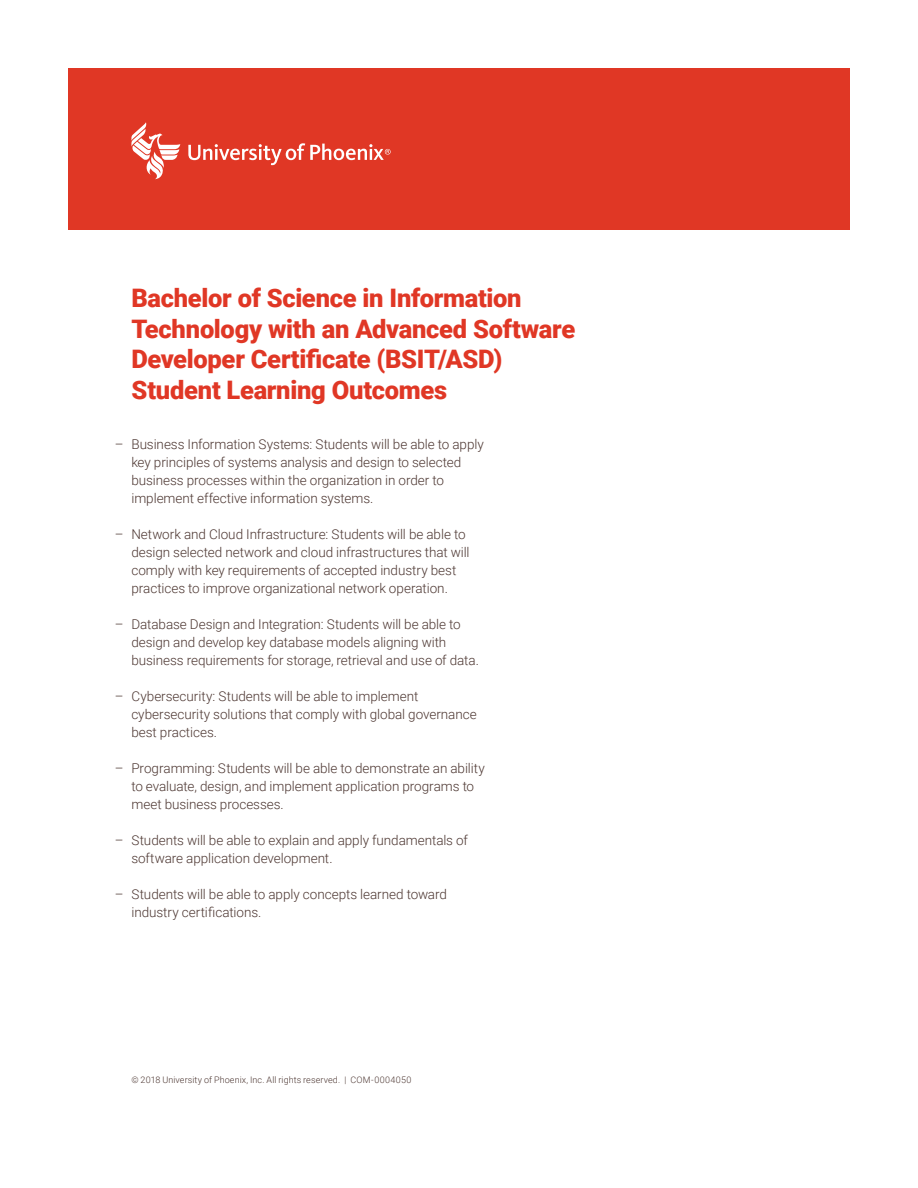
<style>
.page{position:relative;width:918px;height:1188px;background:#fff}
.page>*{position:absolute;margin:0;border:0;box-sizing:border-box;transform-origin:0 0}
.t1{font:900 25.5px/30.6px "Roboto";letter-spacing:-.01em;color:#e03725}
.t2{font:300 13.5px/18px "Roboto";letter-spacing:-.005em;color:#4d3732}
.t3{font:300 9px "Roboto";letter-spacing:.01em;color:#4d3732}
</style>
<div class="page">
<div style="left:68px;top:68px;width:782px;height:162px;background:#e03725"></div>
<svg style="left:131px;top:122px;width:49px;height:57px"></svg>
<svg style="left:188px;top:143px;width:203px;height:22px"></svg>
<h1 class="t1" style="left:131px;top:282px;width:445px">Bachelor of Science in Information Technology with an Advanced Software Developer Certificate (BSIT/ASD)<br>Student Learning Outcomes</h1>
<p class="t2" style="left:131px;top:435px;width:354px;text-indent:-16px">– Business Information Systems: Students will be able to apply key principles of systems analysis and design to selected business processes within the organization in order to implement effective information systems.</p>
<p class="t2" style="left:131px;top:525px;width:340px;text-indent:-16px">– Network and Cloud Infrastructure: Students will be able to design selected network and cloud infrastructures that will comply with key requirements of accepted industry best practices to improve organizational network operation.</p>
<p class="t2" style="left:131px;top:615px;width:349px;text-indent:-16px">– Database Design and Integration: Students will be able to design and develop key database models aligning with business requirements for storage, retrieval and use of data.</p>
<p class="t2" style="left:131px;top:687px;width:347px;text-indent:-16px">– Cybersecurity: Students will be able to implement cybersecurity solutions that comply with global governance best practices.</p>
<p class="t2" style="left:131px;top:759px;width:355px;text-indent:-16px">– Programming: Students will be able to demonstrate an ability to evaluate, design, and implement application programs to meet business processes.</p>
<p class="t2" style="left:131px;top:831px;width:338px;text-indent:-16px">– Students will be able to explain and apply fundamentals of software application development.</p>
<p class="t2" style="left:131px;top:885px;width:317px;text-indent:-16px">– Students will be able to apply concepts learned toward industry certifications.</p>
<p class="t3" style="left:131px;top:1073px;width:281px">© 2018 University of Phoenix, Inc. All rights reserved. | COM-0004050</p>
</div>
